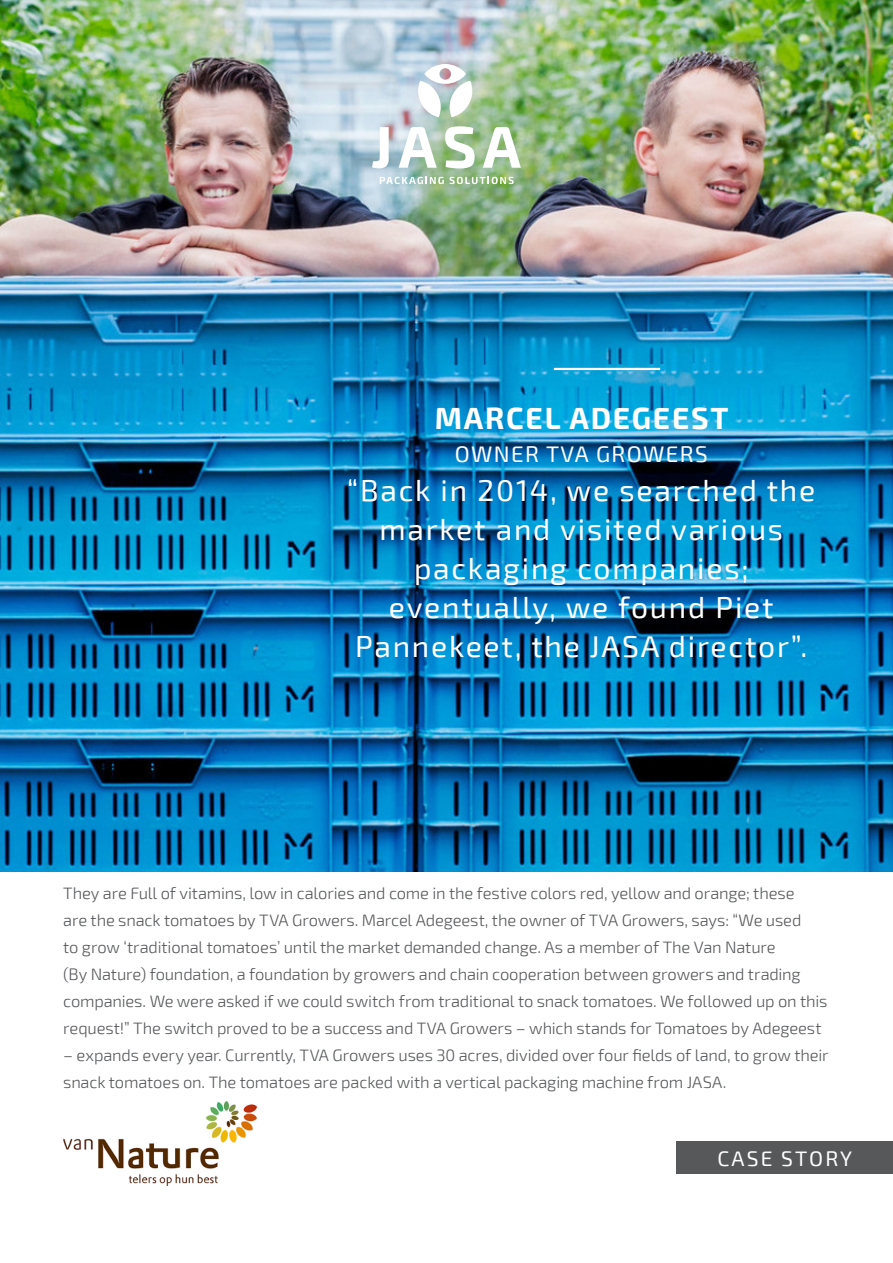
<style>
.page{position:relative;width:893px;height:1263px;background:#fff}
.page>*{position:absolute;margin:0;border:0;box-sizing:border-box;transform-origin:0 0}
.t1{font:30px/39px "Exo 2";letter-spacing:.06em;color:#fff;text-align:center}
.t2{font:700 30px "Exo 2";letter-spacing:.06em;color:#fff}
.t3{font:22.5px "Exo 2";letter-spacing:.06em;color:#fff}
.t4{font:21px "Exo 2";letter-spacing:.1em;color:#fff}
.intro{font:300 16.5px/27px "Exo 2";letter-spacing:-.01em;color:#57585a}
</style>
<div class="page">
<img style="left:0;top:0;width:893px;height:872px">
<img style="left:63px;top:1101px;width:194px;height:84px">
<div style="left:676px;top:1141px;width:217px;height:32px;background:#57585a"></div>
<svg style="left:372px;top:127px;width:17px;height:41px"></svg>
<svg style="left:399px;top:127px;width:38px;height:41px"></svg>
<svg style="left:445px;top:126px;width:30px;height:42px"></svg>
<svg style="left:483px;top:127px;width:38px;height:41px"></svg>
<svg style="left:380px;top:177px;width:64px;height:7px"></svg>
<svg style="left:450px;top:177px;width:64px;height:7px"></svg>
<svg style="left:418px;top:64px;width:54px;height:53px"></svg>
<hr style="left:554px;top:368px;width:106px;height:2px;background:#fff">
<p class="t2" style="left:435px;top:401px;width:295px">MARCEL ADEGEEST</p>
<p class="t3" style="left:455px;top:441px;width:254px">OWNER TVA GROWERS</p>
<p class="t1" style="left:347px;top:472px;width:469px">“Back in 2014, we searched the market and visited various</p>
<p class="t1" style="left:414px;top:550px;width:336px">packaging companies;</p>
<p class="t1" style="left:389px;top:589px;width:386px">eventually, we found Piet</p>
<p class="t1" style="left:355px;top:628px;width:454px">Pannekeet, the JASA director”.</p>
<p class="intro" style="left:63px;top:880px;width:766px">They are Full of vitamins, low in calories and come in the festive colors red, yellow and orange; these<br>are the snack tomatoes by TVA Growers. Marcel Adegeest, the owner of TVA Growers, says: “We used<br>to grow ‘traditional tomatoes’ until the market demanded change. As a member of The Van Nature<br>(By Nature) foundation, a foundation by growers and chain cooperation between growers and trading companies. We were asked if we could switch from traditional to snack tomatoes. We followed up on this request!” The switch proved to be a success and TVA Growers – which stands for Tomatoes by Adegeest</p>
<p class="intro" style="left:63px;top:1042px;width:767px">– expands every year. Currently, TVA Growers uses 30 acres, divided over four fields of land, to grow their snack tomatoes on. The tomatoes are packed with a vertical packaging machine from JASA.</p>
<p class="t4" style="left:717px;top:1146px;width:136px">CASE STORY</p>
</div>
